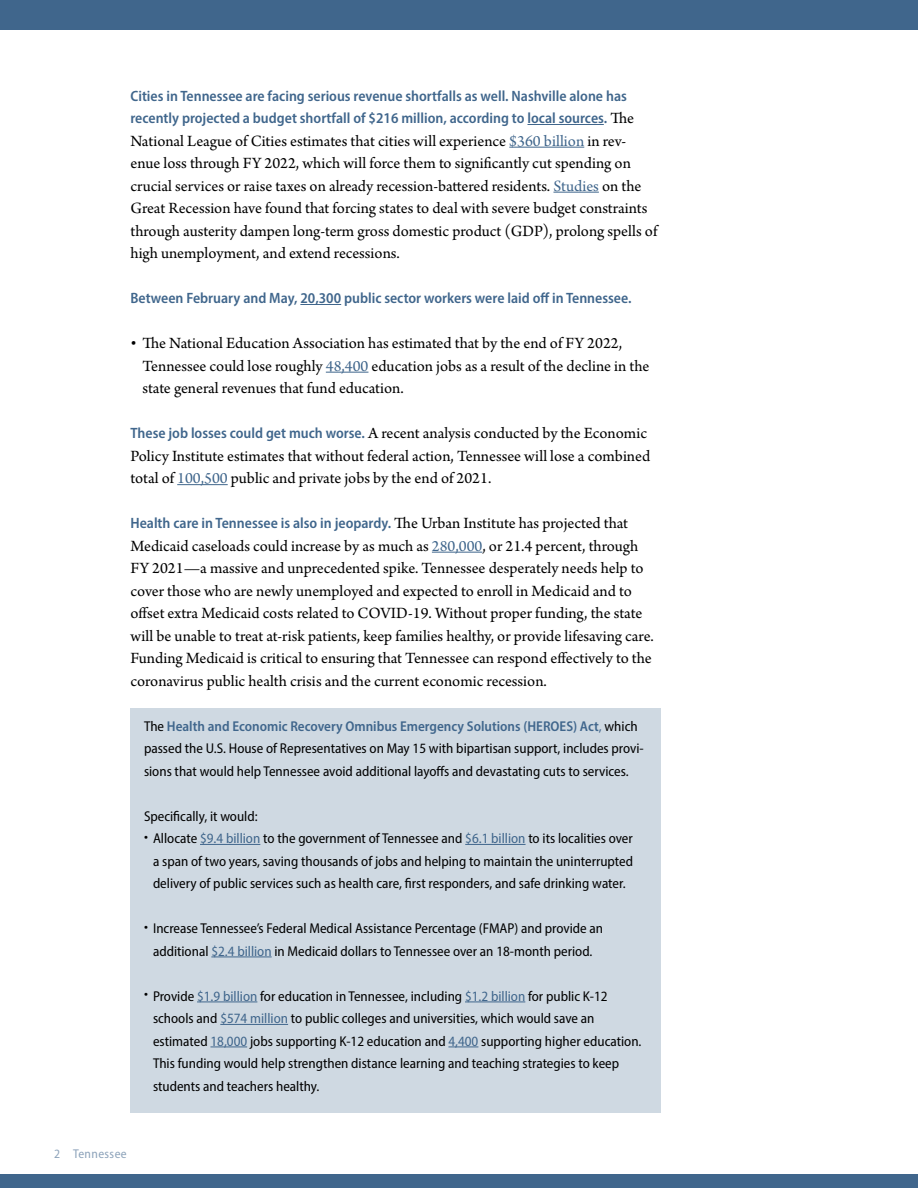
<style>
.page{position:relative;width:918px;height:1188px;background:#fff}
.page>*{position:absolute;margin:0;border:0;box-sizing:border-box;transform-origin:0 0}
.t1{font:16.5px/22.5px "Arno Pro";color:#000}
.t2{font:600 semi-condensed 15px/22.5px "Myriad Pro";color:#40668c}
.t3{font:semi-condensed 14.25px/22.5px "Myriad Pro";color:#000}
.t4{font:semi-condensed 12.75px "Myriad Pro";letter-spacing:.03em;color:#8da3ba}
.s1{font-family:"Arno Pro";font-weight:400;font-stretch:normal;font-size:16.5px;color:#000}
.s2{color:#40668c}
.s3{font-family:"Myriad Pro";font-weight:600;font-stretch:semi-condensed;font-size:15px;color:#40668c}
.s4{font-weight:600;color:#40668c}
</style>
<div class="page">
<hr style="left:527px;top:124px;width:77px;height:1px;background:#40668c">
<hr style="left:509px;top:147px;width:75px;height:1px;background:#40668c">
<hr style="left:553px;top:192px;width:46px;height:1px;background:#40668c">
<hr style="left:300px;top:304px;width:41px;height:1px;background:#40668c">
<hr style="left:326px;top:372px;width:42px;height:1px;background:#40668c">
<hr style="left:177px;top:484px;width:51px;height:1px;background:#40668c">
<hr style="left:432px;top:552px;width:50px;height:1px;background:#40668c">
<div style="left:0;top:0;width:918px;height:30px;background:#40668c"></div>
<div style="left:0;top:1174px;width:918px;height:14px;background:#40668c"></div>
<div style="left:130px;top:708px;width:532px;height:405px;background:#cfd9e2"></div>
<hr style="left:200px;top:844px;width:60px;height:1px;background:#40668c">
<hr style="left:465px;top:844px;width:61px;height:1px;background:#40668c">
<hr style="left:211px;top:957px;width:61px;height:1px;background:#40668c">
<hr style="left:197px;top:1002px;width:60px;height:1px;background:#40668c">
<hr style="left:465px;top:1002px;width:60px;height:1px;background:#40668c">
<hr style="left:220px;top:1024px;width:68px;height:1px;background:#40668c">
<hr style="left:210px;top:1047px;width:37px;height:1px;background:#40668c">
<hr style="left:448px;top:1047px;width:30px;height:1px;background:#40668c">
<p class="t2" style="left:130px;top:84px;width:505px">Cities in Tennessee are facing serious revenue shortfalls as well. Nashville alone has recently projected a budget shortfall of $216 million, according to local sources. <span class="s1">The</span></p>
<p class="t1" style="left:130px;top:130px;width:528px">National League of Cities estimates that cities will experience <span class="s2">$360 billion</span> in rev&shy;enue loss through FY 2022, which will force them to significantly cut spending on crucial services or raise taxes on already recession-battered residents. <span class="s2">Studies</span> on the Great Recession have found that forcing states to deal with severe budget constraints through austerity dampen long-term gross domestic product (GDP), prolong spells of high unemployment, and extend recessions.</p>
<p class="t2" style="left:130px;top:286px;width:503px">Between February and May, 20,300 public sector workers were laid off in Tennessee.</p>
<p class="t1" style="left:142px;top:333px;width:509px;text-indent:-12px">• The National Education Association has estimated that by the end of FY 2022,<br>Tennessee could lose roughly <span class="s2">48,400</span> education jobs as a result of the decline in the state general revenues that fund education.</p>
<p class="t1" style="left:130px;top:423px;width:521px"><span class="s3">These job losses could get much worse.</span> A recent analysis conducted by the Economic<br>Policy Institute estimates that without federal action, Tennessee will lose a combined total of <span class="s2">100,500</span> public and private jobs by the end of 2021.</p>
<p class="t2" style="left:130px;top:511px;width:499px">Health care in Tennessee is also in jeopardy. <span class="s1">The Urban Institute has projected that</span></p>
<p class="t1" style="left:130px;top:535px;width:525px">Medicaid caseloads could increase by as much as <span class="s2">280,000</span>, or 21.4 percent, through FY 2021—a massive and unprecedented spike. Tennessee desperately needs help to cover those who are newly unemployed and expected to enroll in Medicaid and to offset extra Medicaid costs related to COVID-19. Without proper funding, the state will be unable to treat at-risk patients, keep families healthy, or provide lifesaving care.<br>Funding Medicaid is critical to ensuring that Tennessee can respond effectively to the coronavirus public health crisis and the current economic recession.</p>
<p class="t3" style="left:144px;top:714px;width:501px">The <span class="s4">Health and Economic Recovery Omnibus Emergency Solutions (HEROES) Act</span><span class="s2">,</span> which passed the U.S. House of Representatives on May 15 with bipartisan support, includes provi&shy;sions that would help Tennessee avoid additional layoffs and devastating cuts to services.</p>
<p class="t3" style="left:144px;top:804px;width:115px">Specifically, it would:</p>
<p class="t3" style="left:153px;top:827px;width:482px;text-align:justify;text-indent:-9px">• Allocate <span class="s2">$9.4 billion</span> to the government of Tennessee and <span class="s2">$6.1 billion</span> to its localities over a span of two years, saving thousands of jobs and helping to maintain the uninterrupted delivery of public services such as health care, first responders, and safe drinking water.</p>
<p class="t3" style="left:144px;top:917px;width:461px;text-align:center">• Increase Tennessee’s Federal Medical Assistance Percentage (FMAP) and provide an additional <span class="s2">$2.4 billion</span> in Medicaid dollars to Tennessee over an 18-month period.</p>
<p class="t3" style="left:153px;top:984px;width:490px;text-indent:-9px">• Provide <span class="s2">$1.9 billion</span> for education in Tennessee, including <span class="s2">$1.2 billion</span> for public K-12 schools and <span class="s2">$574 million</span> to public colleges and universities, which would save an estimated <span class="s2">18,000</span> jobs supporting K-12 education and <span class="s2">4,400</span> supporting higher education.<br>This funding would help strengthen distance learning and teaching strategies to keep students and teachers healthy.</p>
<p class="t4" style="left:54px;top:1146px;width:74px">2 Tennessee</p>
</div>
